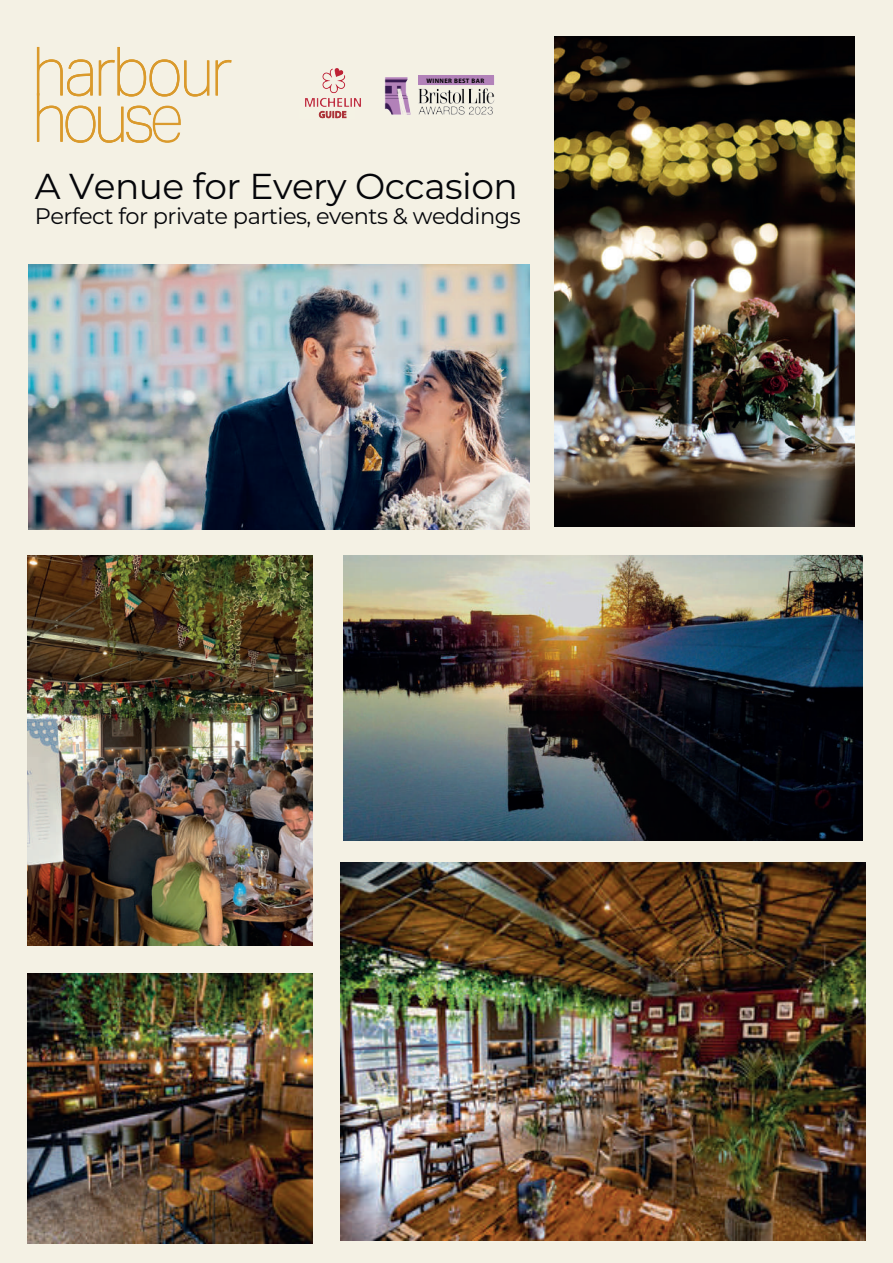
<style>
.page{position:relative;width:893px;height:1263px;background:#f4f1e4}
.page>*{position:absolute;margin:0;border:0;box-sizing:border-box;transform-origin:0 0}
.t1{font:36px "Montserrat";letter-spacing:-.015em;color:#05060a}
.t2{font:22.5px "Montserrat";letter-spacing:-.025em;color:#05060a}
.t3{font:9.15px "Myriad Pro";letter-spacing:.07em;color:#ac3439}
.t4{font:700 6.45px "Myriad Pro";letter-spacing:.055em;color:#000001}
</style>
<div class="page">
<svg style="left:37px;top:47px;width:172px;height:96px"></svg>
<svg style="left:216px;top:60px;width:15px;height:35px"></svg>
<img style="left:343px;top:556px;width:519px;height:285px">
<img style="left:29px;top:265px;width:500px;height:264px">
<img style="left:555px;top:37px;width:300px;height:490px">
<img style="left:305px;top:68px;width:56px;height:39px">
<svg style="left:319px;top:111px;width:27px;height:7px"></svg>
<img style="left:384px;top:75px;width:111px;height:40px">
<div style="left:418px;top:76px;width:76px;height:9px;background:#b282b9"></div>
<img style="left:27px;top:973px;width:285px;height:270px">
<img style="left:340px;top:863px;width:525px;height:378px">
<img style="left:27px;top:556px;width:285px;height:390px">
<p class="t3" style="left:319px;top:109px;width:29px">GUIDE</p>
<p class="t4" style="left:427px;top:76px;width:59px">WINNER BEST BAR</p>
<h1 class="t1" style="left:35px;top:161px;width:484px">A Venue for Every Occasion</h1>
<p class="t2" style="left:35px;top:201px;width:487px">Perfect for private parties, events &amp; weddings</p>
</div>
